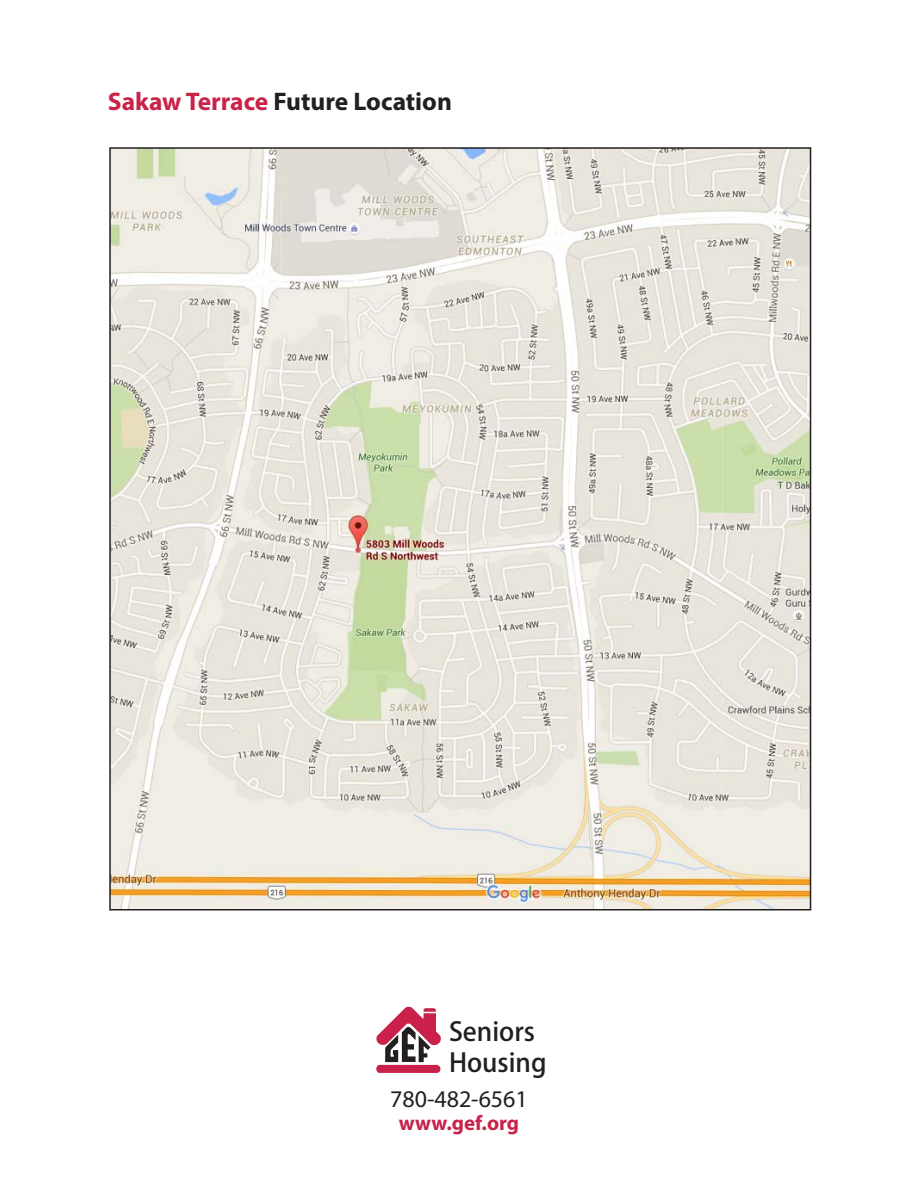
<style>
.page{position:relative;width:918px;height:1188px;background:#fff}
.page>*{position:absolute;margin:0;border:0;box-sizing:border-box;transform-origin:0 0}
.t1{font:500 25.8px/30.9px "Koz Go Pro";color:#231f20}
.t2{font:700 25.5px "Myriad Pro";color:#231f20}
.t3{font:24px "Myriad Pro";color:#231f20}
.t4{font:700 21px "Myriad Pro";color:#c9234a}
.s1{color:#c9234a}
</style>
<div class="page">
<img style="left:112px;top:150px;width:696px;height:757px">
<svg style="left:376px;top:1007px;width:65px;height:66px"></svg>
<p class="t2" style="left:108px;top:85px;width:346px"><span class="s1">Sakaw Terrace</span> Future Location</p>
<p class="t1" style="left:449px;top:1018px;width:99px">Seniors<br>Housing</p>
<p class="t3" style="left:390px;top:1084px;width:139px">780-482-6561</p>
<p class="t4" style="left:399px;top:1109px;width:122px">www.gef.org</p>
</div>
